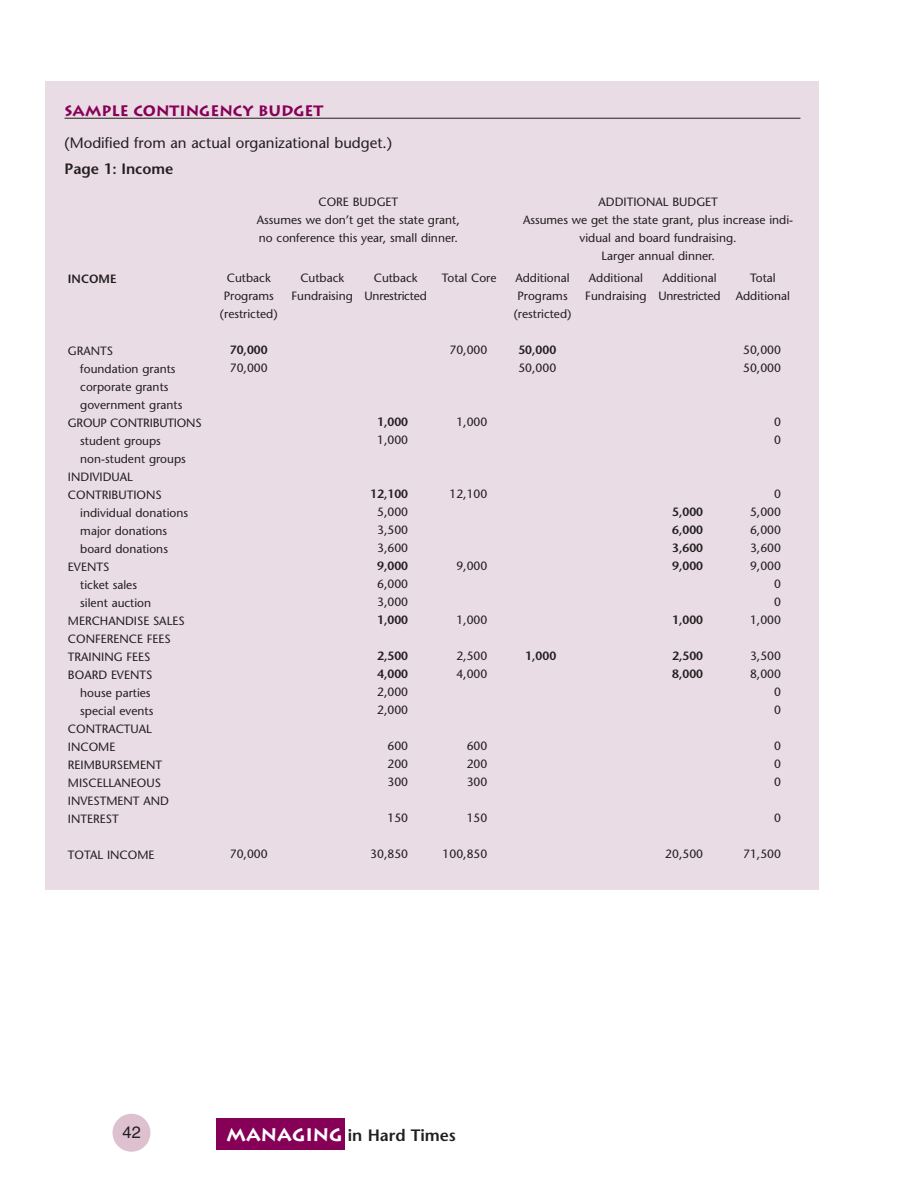
<style>
.page{position:relative;width:918px;height:1188px;background:#fff}
.page>*{position:absolute;margin:0;border:0;box-sizing:border-box;transform-origin:0 0}
.t1{font:600 16.5px "Stone Sans";color:#231f20}
.t2{font:16.5px "Helvetica";color:#231f20}
.t3{font:15px "Stone Sans";color:#231f20}
.t4{font:700 15px "Lithos";color:#870057}
.t5{font:600 15px "Stone Sans";color:#231f20}
.t6{font:12px/18px "Stone Sans";color:#231f20;text-align:center}
.t7{font:600 12px/18px "Stone Sans";color:#231f20}
.s1{font-family:"Lithos";font-weight:700;font-size:18px;color:#fff}
</style>
<div class="page">
<div style="left:113px;top:1114px;width:37px;height:38px;background:#ddc1cf;border-radius:50%"></div>
<div style="left:216px;top:1119px;width:128px;height:31px;background:#870057"></div>
<div style="left:45px;top:81px;width:774px;height:808px;background:#eadce4"></div>
<hr style="left:65px;top:118px;width:735px;height:1px;background:#231f20">
<p class="t4" style="left:65px;top:102px;width:260px">SAMPLE CONTINGENCY BUDGET</p>
<p class="t3" style="left:65px;top:137px;width:329px">(Modified from an actual organizational budget.)</p>
<p class="t5" style="left:65px;top:163px;width:110px">Page 1: Income</p>
<p class="t7" style="left:68px;top:271px;width:50px">INCOME</p>
<p class="t6" style="left:68px;top:343px;width:47px">GRANTS</p>
<p class="t6" style="left:80px;top:361px;width:97px">foundation grants</p>
<p class="t6" style="left:80px;top:379px;width:90px">corporate grants</p>
<p class="t6" style="left:80px;top:397px;width:104px">government grants</p>
<p class="t6" style="left:68px;top:415px;width:135px">GROUP CONTRIBUTIONS</p>
<p class="t6" style="left:80px;top:433px;width:82px">student groups</p>
<p class="t6" style="left:80px;top:451px;width:107px">non-student groups</p>
<p class="t6" style="left:68px;top:469px;width:67px">INDIVIDUAL</p>
<p class="t6" style="left:68px;top:487px;width:95px">CONTRIBUTIONS</p>
<p class="t6" style="left:80px;top:505px;width:109px">individual donations</p>
<p class="t6" style="left:80px;top:523px;width:89px">major donations</p>
<p class="t6" style="left:80px;top:541px;width:89px">board donations</p>
<p class="t6" style="left:68px;top:559px;width:43px">EVENTS</p>
<p class="t6" style="left:80px;top:577px;width:58px">ticket sales</p>
<p class="t6" style="left:80px;top:595px;width:72px">silent auction</p>
<p class="t6" style="left:68px;top:613px;width:118px">MERCHANDISE SALES</p>
<p class="t6" style="left:68px;top:631px;width:104px">CONFERENCE FEES</p>
<p class="t6" style="left:68px;top:649px;width:84px">TRAINING FEES</p>
<p class="t6" style="left:68px;top:667px;width:86px">BOARD EVENTS</p>
<p class="t6" style="left:80px;top:685px;width:72px">house parties</p>
<p class="t6" style="left:80px;top:703px;width:75px">special events</p>
<p class="t6" style="left:68px;top:721px;width:86px">CONTRACTUAL</p>
<p class="t6" style="left:68px;top:739px;width:49px">INCOME</p>
<p class="t6" style="left:68px;top:757px;width:96px">REIMBURSEMENT</p>
<p class="t6" style="left:68px;top:775px;width:95px">MISCELLANEOUS</p>
<p class="t6" style="left:68px;top:793px;width:102px">INVESTMENT AND</p>
<p class="t6" style="left:68px;top:811px;width:52px">INTEREST</p>
<p class="t6" style="left:68px;top:847px;width:88px">TOTAL INCOME</p>
<p class="t6" style="left:257px;top:194px;width:204px">CORE BUDGET<br>Assumes we don’t get the state grant, no conference this year, small dinner.</p>
<p class="t6" style="left:523px;top:194px;width:272px">ADDITIONAL BUDGET<br>Assumes we get the state grant, plus increase indi&shy;vidual and board fundraising.<br>Larger annual dinner.</p>
<p class="t6" style="left:220px;top:270px;width:59px">Cutback<br>Programs (restricted)</p>
<p class="t7" style="left:230px;top:342px;width:39px">70,000</p>
<p class="t6" style="left:230px;top:360px;width:39px">70,000</p>
<p class="t6" style="left:292px;top:270px;width:63px">Cutback<br>Fundraising</p>
<p class="t6" style="left:365px;top:270px;width:64px">Cutback<br>Unrestricted</p>
<p class="t6" style="left:442px;top:270px;width:56px">Total Core</p>
<p class="t6" style="left:449px;top:342px;width:39px">70,000</p>
<p class="t7" style="left:377px;top:414px;width:32px">1,000</p>
<p class="t6" style="left:377px;top:432px;width:32px">1,000</p>
<p class="t6" style="left:456px;top:414px;width:32px">1,000</p>
<p class="t6" style="left:230px;top:846px;width:39px">70,000</p>
<p class="t7" style="left:370px;top:486px;width:39px">12,100</p>
<p class="t6" style="left:377px;top:504px;width:32px;text-align:justify">5,000<br>3,500<br>3,600</p>
<p class="t7" style="left:377px;top:558px;width:32px">9,000</p>
<p class="t6" style="left:377px;top:576px;width:32px;text-align:left">6,000<br>3,000</p>
<p class="t7" style="left:377px;top:612px;width:32px">1,000</p>
<p class="t7" style="left:377px;top:648px;width:32px">2,500<br>4,000</p>
<p class="t6" style="left:377px;top:684px;width:32px;text-align:left">2,000<br>2,000</p>
<p class="t6" style="left:387px;top:738px;width:22px;text-align:justify">600<br>200<br>300</p>
<p class="t6" style="left:387px;top:810px;width:22px">150</p>
<p class="t6" style="left:370px;top:846px;width:39px">30,850</p>
<p class="t6" style="left:449px;top:486px;width:39px">12,100</p>
<p class="t6" style="left:456px;top:558px;width:32px">9,000</p>
<p class="t6" style="left:456px;top:612px;width:32px">1,000</p>
<p class="t6" style="left:456px;top:648px;width:32px;text-align:left">2,500<br>4,000</p>
<p class="t6" style="left:467px;top:738px;width:22px;text-align:justify">600<br>200<br>300</p>
<p class="t6" style="left:467px;top:810px;width:22px">150</p>
<p class="t6" style="left:443px;top:846px;width:46px">100,850</p>
<p class="t6" style="left:514px;top:270px;width:59px">Additional<br>Programs (restricted)</p>
<p class="t7" style="left:518px;top:342px;width:39px">50,000</p>
<p class="t6" style="left:518px;top:360px;width:39px">50,000</p>
<p class="t6" style="left:585px;top:270px;width:63px">Additional<br>Fundraising</p>
<p class="t6" style="left:658px;top:270px;width:64px">Additional<br>Unrestricted</p>
<p class="t6" style="left:736px;top:270px;width:56px">Total<br>Additional</p>
<p class="t6" style="left:743px;top:342px;width:39px;text-align:left">50,000<br>50,000</p>
<p class="t6" style="left:774px;top:414px;width:8px;text-align:left">0<br>0</p>
<p class="t7" style="left:525px;top:648px;width:32px">1,000</p>
<p class="t7" style="left:672px;top:504px;width:32px;text-align:justify">5,000<br>6,000<br>3,600<br>9,000</p>
<p class="t7" style="left:672px;top:612px;width:32px">1,000</p>
<p class="t7" style="left:672px;top:648px;width:32px">2,500<br>8,000</p>
<p class="t6" style="left:665px;top:846px;width:39px">20,500</p>
<p class="t6" style="left:750px;top:486px;width:32px;text-align:right">0<br>5,000<br>6,000<br>3,600<br>9,000<br>0<br>0<br>1,000</p>
<p class="t6" style="left:750px;top:648px;width:32px;text-align:right">3,500<br>8,000<br>0<br>0</p>
<p class="t6" style="left:774px;top:738px;width:8px;text-align:justify">0<br>0<br>0</p>
<p class="t6" style="left:774px;top:810px;width:8px">0</p>
<p class="t6" style="left:743px;top:846px;width:39px">71,500</p>
<h1 class="t2" style="left:123px;top:1126px;width:20px">42</h1>
<h1 class="t1" style="left:226px;top:1129px;width:231px"><span class="s1">MANAGING</span> in Hard Times</h1>
</div>
